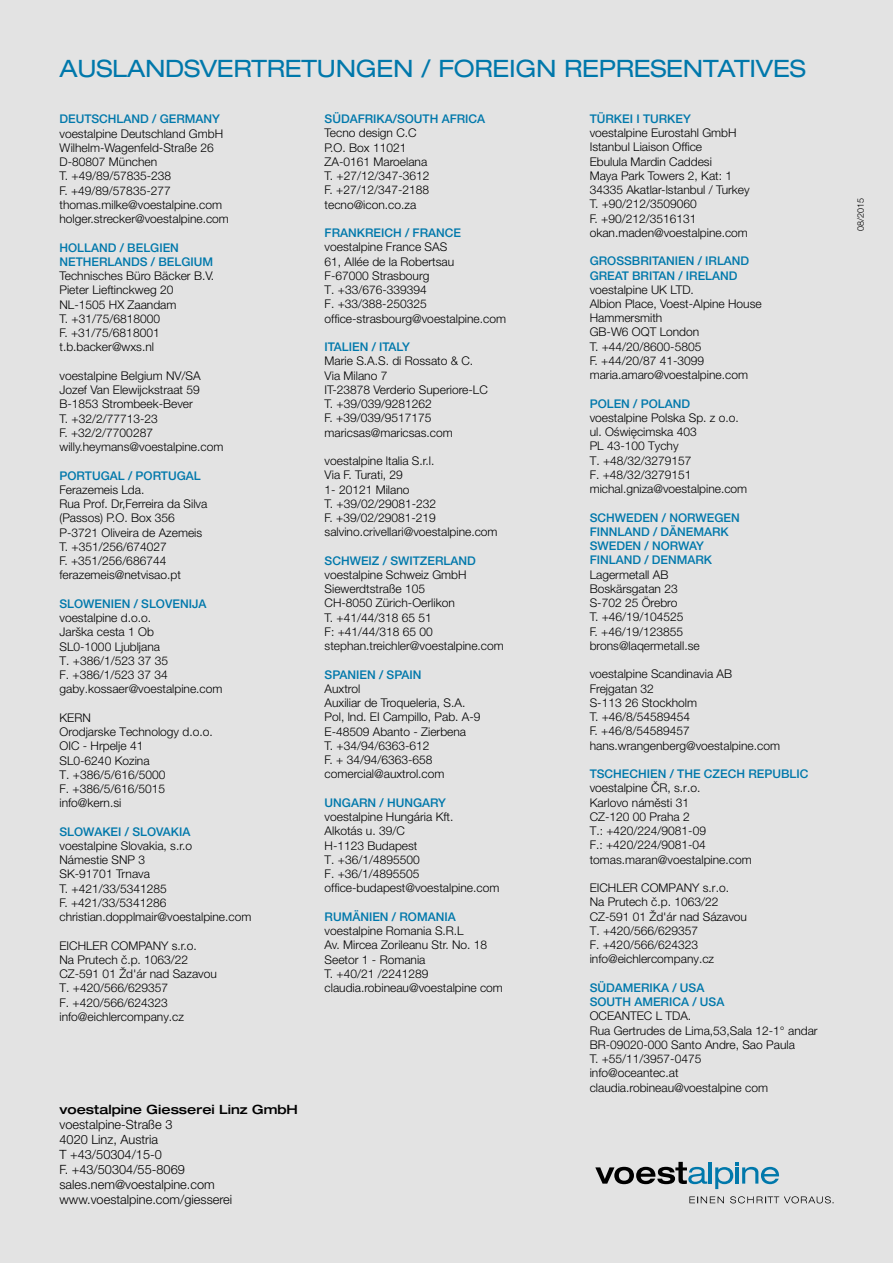
<style>
.page{position:relative;width:893px;height:1263px;background:#e3e3e3}
.page>*{position:absolute;margin:0;border:0;box-sizing:border-box;transform-origin:0 0}
.t1{font:expanded 24px "Helvetica Neue LT Std";letter-spacing:-.01em;color:#0078ab}
.t2{font:300 12.75px/15px "Helvetica Neue LT Std";color:#000}
.t3{font:500 expanded 12.75px "Helvetica Neue LT";color:#000}
.t4{font:300 12px/14.2px "Helvetica Neue LT Std";color:#000}
.t5{font:300 12px/14.2px "Helvetica Neue CELT";color:#000}
.t6{font:500 12px/14.2px "Helvetica Neue LT Std";color:#0078ab}
.t7{font:300 9px "Helvetica Neue LT Std";color:#000}
.s1{font-family:"Helvetica Neue LT Std"}
</style>
<div class="page">
<hr style="left:709px;top:1162px;width:3px;height:21px;background:#0078ab">
<svg style="left:715px;top:1162px;width:64px;height:27px"></svg>
<svg style="left:689px;top:1196px;width:35px;height:7px"></svg>
<svg style="left:730px;top:1196px;width:104px;height:7px"></svg>
<svg style="left:595px;top:1162px;width:112px;height:22px"></svg>
<h1 class="t1" style="left:60px;top:54px;width:748px">AUSLANDSVERTRETUNGEN / FOREIGN REPRESENTATIVES</h1>
<p class="t6" style="left:60px;top:112px;width:162px">DEUTSCHLAND / GERMANY</p>
<p class="t4" style="left:60px;top:126px;width:171px">voestalpine Deutschland GmbH<br>Wilhelm-Wagenfeld-Straße 26<br>D-80807 München<br>T. +49/89/57835-238<br>F. +49/89/57835-277 thomas.milke@voestalpine.com holger.strecker@voestalpine.com</p>
<p class="t6" style="left:60px;top:240px;width:155px">HOLLAND / BELGIEN<br>NETHERLANDS / BELGIUM</p>
<p class="t4" style="left:60px;top:268px;width:156px">Technisches Büro Bäcker B.V.<br>Pieter Lieftinckweg 20<br>NL-1505 HX Zaandam<br>T. +31/75/6818000<br>F. +31/75/6818001 t.b.backer@wxs.nl</p>
<p class="t4" style="left:60px;top:368px;width:165px">voestalpine Belgium NV/SA<br>Jozef Van Elewijckstraat 59<br>B-1853 Strombeek-Bever<br>T. +32/2/77713-23<br>F. +32/2/7700287 willy.heymans@voestalpine.com</p>
<p class="t6" style="left:60px;top:468px;width:143px">PORTUGAL / PORTUGAL</p>
<p class="t4" style="left:60px;top:482px;width:149px">Ferazemeis Lda.<br>Rua Prof. Dr,Ferreira da Silva (Passos) P.O. Box 356<br>P-3721 Oliveira de Azemeis<br>T. +351/256/674027<br>F. +351/256/686744 ferazemeis@netvisao.pt</p>
<p class="t6" style="left:60px;top:596px;width:148px">SLOWENIEN / SLOVENIJA</p>
<p class="t5" style="left:60px;top:611px;width:164px">voestalpine d.o.o.<br>Jar<span class="s1">š</span>ka cesta 1 Ob<br>SL0-1000 Ljubljana<br>T. +386/1/523 37 35<br>F. +386/1/523 37 34 gaby.kossaer@voestalpine.com</p>
<p class="t5" style="left:60px;top:710px;width:155px">KERN<br>Orodjarske Technology d.o.o.<br>OIC - Hrpelje 41<br>SL0-6240 Kozina<br>T. +386/5/616/5000<br>F. +386/5/616/5015 info@kern.si</p>
<p class="t6" style="left:60px;top:824px;width:132px">SLOWAKEI / SLOVAKIA</p>
<p class="t4" style="left:60px;top:838px;width:193px">voestalpine Slovakia, s.r.o<br>Námestie SNP 3<br>SK-91701 Trnava<br>T. +421/33/5341285<br>F. +421/33/5341286 christian.dopplmair@voestalpine.com</p>
<p class="t4" style="left:60px;top:938px;width:139px">EICHLER COMPANY s.r.o.</p>
<p class="t5" style="left:60px;top:952px;width:159px">Na Prutech č.p. 1063/22<br>CZ-591 01 Žd'ár nad Sazavou<br>T. +420/566/629357<br>F. +420/566/624323 info@eichlercompany.cz</p>
<p class="t6" style="left:325px;top:112px;width:162px">SÜDAFRIKA/SOUTH AFRICA</p>
<p class="t4" style="left:325px;top:126px;width:107px">Tecno design C.C<br>P.O. Box 11021<br>ZA-0161 Maroelana<br>T. +27/12/347-3612<br>F. +27/12/347-2188 tecno@icon.co.za</p>
<p class="t6" style="left:325px;top:226px;width:138px">FRANKREICH / FRANCE</p>
<p class="t5" style="left:325px;top:240px;width:183px">voestalpine France SAS<br>61, Allée de la Robertsau<br>F-67000 Strasbourg<br>T. +33/676-339394<br>F. +33/388-250325 office-strasbourg@voestalpine.com</p>
<p class="t6" style="left:325px;top:339px;width:87px">ITALIEN / ITALY</p>
<p class="t4" style="left:325px;top:354px;width:165px">Marie S.A.S. di Rossato &amp; C.<br>Via Milano 7<br>IT-23878 Verderio Superiore-LC<br>T. +39/039/9281262<br>F. +39/039/9517175 maricsas@maricsas.com</p>
<p class="t4" style="left:325px;top:453px;width:174px">voestalpine ltalia S.r.l.<br>Via F. Turati, 29<br>1- 20121 Milano<br>T. +39/02/29081-232<br>F. +39/02/29081-219 salvino.crivellari@voestalpine.com</p>
<p class="t6" style="left:325px;top:553px;width:153px">SCHWEIZ / SWITZERLAND</p>
<p class="t4" style="left:325px;top:567px;width:181px">voestalpine Schweiz GmbH<br>Siewerdtstraße 105<br>CH-8050 Zürich-Oerlikon<br>T. +41/44/318 65 51<br>F: +41/44/318 65 00 stephan.treichler@voestalpine.com</p>
<p class="t6" style="left:325px;top:667px;width:98px">SPANIEN / SPAIN</p>
<p class="t4" style="left:325px;top:681px;width:158px">Auxtrol<br>Auxiliar de Troqueleria, S.A.<br>Pol, lnd. EI Campillo, Pab. A-9<br>E-48509 Abanto - Zierbena<br>T. +34/94/6363-612<br>F. + 34/94/6363-658 comercial@auxtrol.com</p>
<p class="t6" style="left:325px;top:795px;width:123px">UNGARN / HUNGARY</p>
<p class="t5" style="left:325px;top:810px;width:176px">voestalpine Hungária Kft.<br>Alkotás u. 39/C<br>H-1123 Budapest<br>T. +36/1/4895500<br>F. +36/1/4895505 office-budapest@voestalpine.com</p>
<p class="t6" style="left:325px;top:909px;width:133px">RUMÄNIEN / ROMANIA</p>
<p class="t4" style="left:325px;top:923px;width:180px">voestalpine Romania S.R.L<br>Av. Mircea Zorileanu Str. No. 18<br>Seetor 1 - Romania<br>T. +40/21 /2241289 claudia.robineau@voestalpine com</p>
<p class="t3" style="left:60px;top:1101px;width:240px">voestalpine Giesserei Linz GmbH</p>
<p class="t2" style="left:60px;top:1116px;width:174px">voestalpine-Straße 3<br>4020 Linz, Austria<br>T +43/50304/15-0<br>F. +43/50304/55-8069 sales.nem@voestalpine.com www.voestalpine.com/giesserei</p>
<p class="t6" style="left:590px;top:111px;width:103px">TÜRKEI I TURKEY</p>
<p class="t4" style="left:590px;top:125px;width:162px">voestalpine Eurostahl GmbH<br>Istanbul Liaison Office<br>Ebulula Mardin Caddesi<br>Maya Park Towers 2, Kat: 1<br>34335 Akatlar-lstanbul / Turkey<br>T. +90/212/3509060<br>F. +90/212/3516131 okan.maden@voestalpine.com</p>
<p class="t6" style="left:590px;top:254px;width:161px">GROSSBRITANIEN / IRLAND<br>GREAT BRITAN / IRELAND</p>
<p class="t4" style="left:590px;top:282px;width:174px">voestalpine UK LTD.<br>Albion Place, Voest-Alpine House<br>Hammersmith<br>GB-W6 OQT London<br>T. +44/20/8600-5805<br>F. +44/20/87 41-3099 maria.amaro@voestalpine.com</p>
<p class="t6" style="left:590px;top:396px;width:102px">POLEN / POLAND</p>
<p class="t5" style="left:590px;top:410px;width:159px">voestalpine Polska Sp. z o.o. ul. Oświęcimska 403<br>PL 43-100 Tychy<br>T. +48/32/3279157<br>F. +48/32/3279151 michal.gniza@voestalpine.com</p>
<p class="t6" style="left:590px;top:510px;width:152px">SCHWEDEN / NORWEGEN<br>FINNLAND / DÄNEMARK<br>SWEDEN / NORWAY<br>FINLAND / DENMARK</p>
<p class="t4" style="left:590px;top:567px;width:112px">Lagermetall AB<br>Boskärsgatan 23<br>S-702 25 Örebro<br>T. +46/19/104525<br>F. +46/19/123855 brons@laqermetall.se</p>
<p class="t4" style="left:590px;top:667px;width:192px">voestalpine Scandinavia AB<br>Frejgatan 32<br>S-113 26 Stockholm<br>T. +46/8/54589454<br>F. +46/8/54589457 hans.wrangenberg@voestalpine.com</p>
<p class="t6" style="left:590px;top:767px;width:220px">TSCHECHIEN / THE CZECH REPUBLIC</p>
<p class="t5" style="left:590px;top:781px;width:164px">voestalpine ČR, s.r.o.<br>Karlovo náměsti 31<br>CZ-120 00 Praha 2<br>T.: +420/224/9081-09<br>F.: +420/224/9081-04 tomas.maran@voestalpine.com</p>
<p class="t5" style="left:590px;top:881px;width:159px">EICHLER COMPANY s.r.o.<br>Na Prutech č.p. 1063/22<br>CZ-591 01 <span class="s1">Ž</span>d'ár nad Sázavou<br>T. +420/566/629357<br>F. +420/566/624323 info@eichlercompany.cz</p>
<p class="t6" style="left:590px;top:980px;width:136px">SÜDAMERIKA / USA<br>SOUTH AMERICA / USA</p>
<p class="t4" style="left:590px;top:1009px;width:230px">OCEANTEC L TDA.<br>Rua Gertrudes de Lima,53,Sala 12-1° andar<br>BR-09020-000 Santo Andre, Sao Paula<br>T. +55/11/3957-0475<br>info@oceantec.at claudia.robineau@voestalpine com</p>
<p class="t7" style="left:855px;top:231px;width:35px;rotate:-90deg">08/2015</p>
</div>
